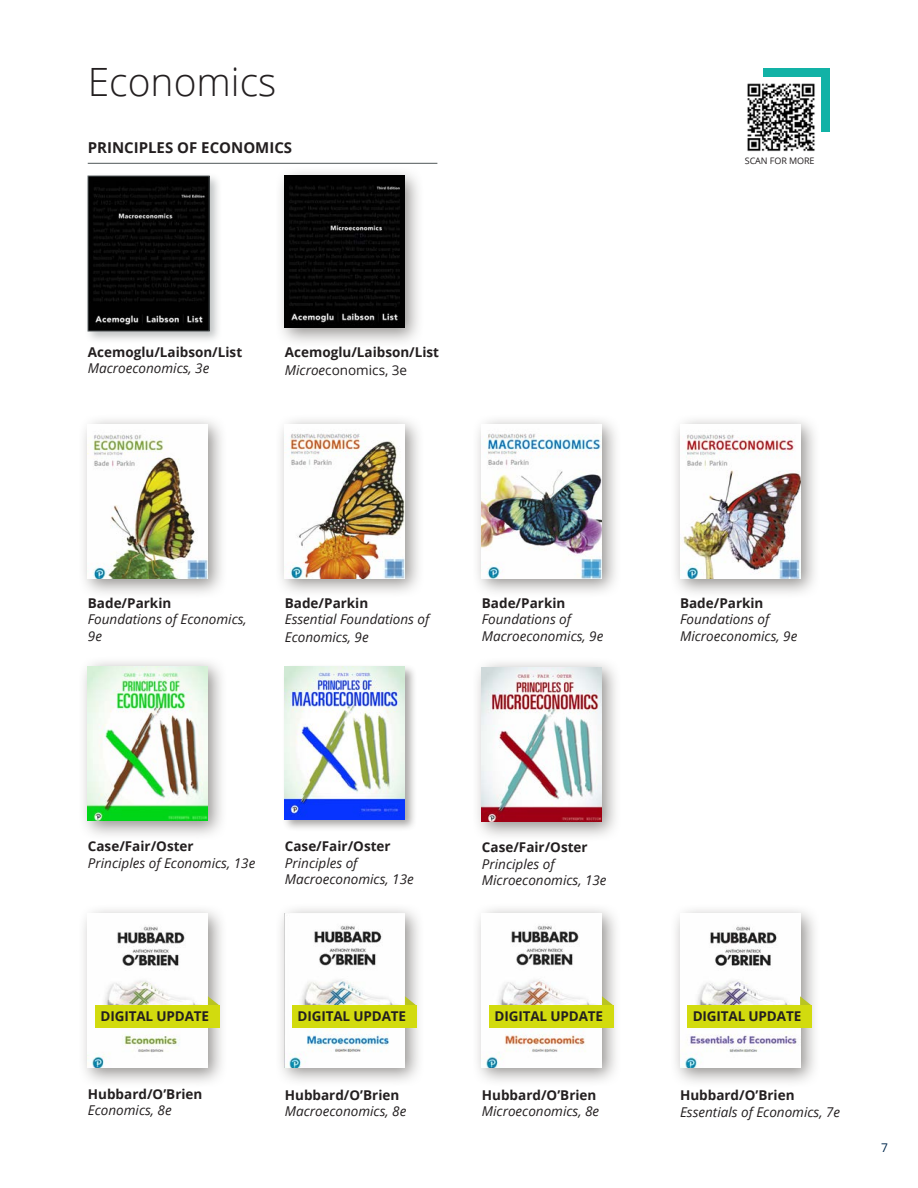
<style>
.page{position:relative;width:918px;height:1188px;background:#fff}
.page>*{position:absolute;margin:0;border:0;box-sizing:border-box;transform-origin:0 0}
.HEAD_1{font:300 39px "Open Sans";color:#231f20}
.Subject_title{font:700 15px "Open Sans";color:#231f20}
.Body_Text{font:italic 13.5px/16.5px "Open Sans";color:#231f20}
.Body_Text-2{font:700 13.5px "Open Sans";color:#231f20}
.Body_Text-3{font:13.5px "Open Sans";color:#231f20}
.t1{font:12px "Open Sans";color:#00294e}
.Subject_title-2{font:9px "Open Sans";letter-spacing:-.01em;color:#231f20}
.s1{font-style:italic}
</style>
<div class="page">
<hr style="left:88px;top:163px;width:349px;height:1px;background:#505759">
<div style="left:84px;top:172px;width:138px;height:172px;background:#4f5759;opacity:.37"></div>
<img style="left:90px;top:178px;width:117px;height:151px">
<div style="left:88px;top:176px;width:121px;height:155px;border:1px solid #505759"></div>
<div style="left:77px;top:414px;width:151px;height:185px;background:#3d3935;opacity:.55"></div>
<img style="left:88px;top:425px;width:120px;height:154px">
<div style="left:274px;top:165px;width:150px;height:183px;background:#3d3935;opacity:.55"></div>
<img style="left:285px;top:176px;width:120px;height:152px">
<div style="left:274px;top:414px;width:151px;height:184px;background:#3d3935;opacity:.55"></div>
<img style="left:285px;top:424px;width:120px;height:154px">
<div style="left:471px;top:414px;width:151px;height:184px;background:#3d3935;opacity:.55"></div>
<img style="left:482px;top:424px;width:120px;height:154px">
<div style="left:670px;top:414px;width:150px;height:185px;background:#3d3935;opacity:.55"></div>
<img style="left:680px;top:425px;width:120px;height:154px">
<div style="left:77px;top:656px;width:151px;height:185px;background:#3d3935;opacity:.55"></div>
<img style="left:88px;top:667px;width:120px;height:154px">
<div style="left:471px;top:657px;width:151px;height:185px;background:#3d3935;opacity:.55"></div>
<img style="left:482px;top:668px;width:120px;height:154px">
<div style="left:282px;top:664px;width:135px;height:168px;background:#3d3935;opacity:.45"></div>
<img style="left:285px;top:667px;width:119px;height:153px">
<div style="left:77px;top:903px;width:151px;height:185px;background:#3d3935;opacity:.55"></div>
<img style="left:88px;top:914px;width:120px;height:154px">
<div style="left:274px;top:903px;width:151px;height:185px;background:#3d3935;opacity:.55"></div>
<img style="left:285px;top:913px;width:120px;height:155px">
<div style="left:471px;top:903px;width:151px;height:185px;background:#3d3935;opacity:.55"></div>
<img style="left:482px;top:913px;width:120px;height:155px">
<div style="left:670px;top:903px;width:150px;height:185px;background:#3d3935;opacity:.55"></div>
<img style="left:680px;top:914px;width:120px;height:154px">
<div style="left:763px;top:68px;width:67px;height:63px;background:#12b2a6"></div>
<div style="left:744px;top:77px;width:77px;height:76px;background:#fff"></div>
<img style="left:747px;top:83px;width:68px;height:69px">
<svg style="left:800px;top:996px;width:11px;height:9px"></svg>
<div style="left:687px;top:1005px;width:124px;height:23px;background:#d2db0e"></div>
<svg style="left:602px;top:996px;width:11px;height:9px"></svg>
<div style="left:489px;top:1005px;width:124px;height:23px;background:#d2db0e"></div>
<svg style="left:405px;top:996px;width:11px;height:9px"></svg>
<div style="left:292px;top:1005px;width:124px;height:23px;background:#d2db0e"></div>
<svg style="left:208px;top:996px;width:11px;height:9px"></svg>
<div style="left:95px;top:1005px;width:124px;height:23px;background:#d2db0e"></div>
<p class="HEAD_1" style="left:88px;top:55px;width:190px">Economics</p>
<p class="Subject_title" style="left:88px;top:137px;width:206px">PRINCIPLES OF ECONOMICS</p>
<p class="Body_Text-2" style="left:88px;top:342px;width:156px">Acemoglu/Laibson/List</p>
<p class="Body_Text" style="left:88px;top:360px;width:123px">Macroeconomics, 3e</p>
<p class="Body_Text-2" style="left:285px;top:342px;width:156px">Acemoglu/Laibson/List</p>
<p class="Body_Text-3" style="left:285px;top:361px;width:124px"><span class="s1">Microe</span>conomics, 3e</p>
<p class="Subject_title-2" style="left:745px;top:154px;width:71px">SCAN FOR MORE</p>
<p class="Body_Text-2" style="left:88px;top:593px;width:85px">Bade/Parkin</p>
<p class="Body_Text" style="left:88px;top:611px;width:160px">Foundations of Economics,<br>9e</p>
<p class="Body_Text-2" style="left:285px;top:593px;width:85px">Bade/Parkin</p>
<p class="Body_Text" style="left:285px;top:610px;width:146px;line-height:18px">Essential Foundations of<br>Economics, 9e</p>
<p class="Body_Text-2" style="left:482px;top:593px;width:85px">Bade/Parkin</p>
<p class="Body_Text" style="left:482px;top:611px;width:123px">Foundations of<br>Macroeconomics, 9e</p>
<p class="Body_Text-2" style="left:680px;top:593px;width:85px">Bade/Parkin</p>
<p class="Body_Text" style="left:680px;top:611px;width:119px">Foundations of<br>Microeconomics, 9e</p>
<p class="Body_Text-2" style="left:88px;top:837px;width:107px">Case/Fair/Oster</p>
<p class="Body_Text" style="left:88px;top:854px;width:169px">Principles of Economics, 13e</p>
<p class="Body_Text-2" style="left:285px;top:837px;width:107px">Case/Fair/Oster</p>
<p class="Body_Text" style="left:285px;top:854px;width:130px">Principles of<br>Macroeconomics, 13e</p>
<p class="Body_Text-2" style="left:482px;top:838px;width:107px">Case/Fair/Oster</p>
<p class="Body_Text" style="left:482px;top:855px;width:126px">Principles of<br>Microeconomics, 13e</p>
<p class="Body_Text-2" style="left:101px;top:1007px;width:110px">DIGITAL UPDATE</p>
<p class="Body_Text-2" style="left:298px;top:1007px;width:110px">DIGITAL UPDATE</p>
<p class="Body_Text-2" style="left:495px;top:1007px;width:110px">DIGITAL UPDATE</p>
<p class="Body_Text-2" style="left:693px;top:1007px;width:110px">DIGITAL UPDATE</p>
<p class="Body_Text-2" style="left:88px;top:1084px;width:116px">Hubbard/O’Brien</p>
<p class="Body_Text" style="left:88px;top:1102px;width:85px">Economics, 8e</p>
<p class="Body_Text-2" style="left:285px;top:1085px;width:116px">Hubbard/O’Brien</p>
<p class="Body_Text" style="left:285px;top:1103px;width:123px">Macroeconomics, 8e</p>
<p class="Body_Text-2" style="left:482px;top:1085px;width:116px">Hubbard/O’Brien</p>
<p class="Body_Text" style="left:482px;top:1103px;width:119px">Microeconomics, 8e</p>
<p class="Body_Text-2" style="left:680px;top:1086px;width:116px">Hubbard/O’Brien</p>
<p class="Body_Text" style="left:680px;top:1103px;width:162px">Essentials of Economics, 7e</p>
<p class="t1" style="left:881px;top:1140px;width:8px">7</p>
</div>
